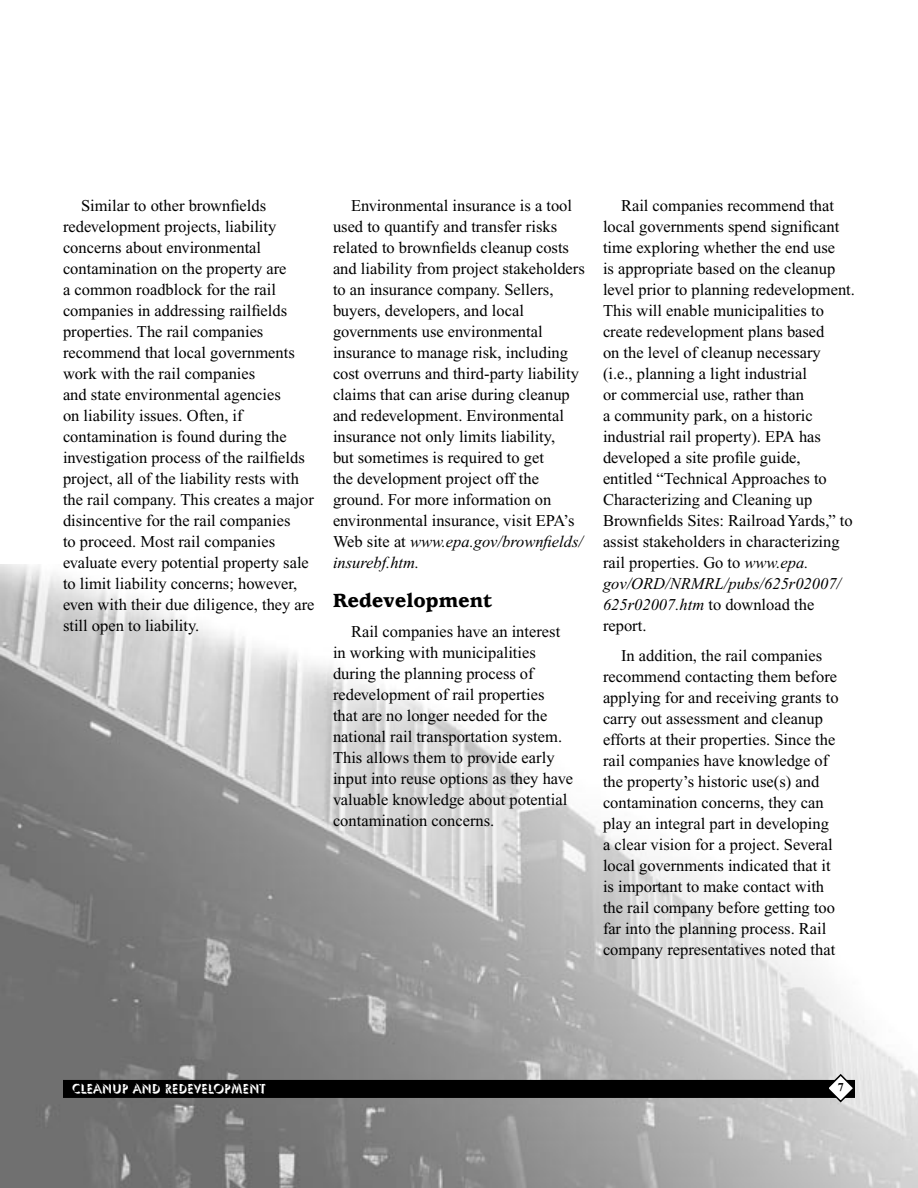
<style>
.page{position:relative;width:918px;height:1188px;background:#fff}
.page>*{position:absolute;margin:0;border:0;box-sizing:border-box;transform-origin:0 0}
.Subhead{font:900 21px "Usherwood";color:#000}
.body_text{font:16.5px/21px "Times New Roman";color:#000}
.t1{font:13.5px "Umbra BT";color:#fff}
.t2{font:700 12px "Times New Roman";color:#000}
.s1{font-style:italic}
</style>
<div class="page">
<img style="left:0;top:564px;width:918px;height:624px">
<div style="left:63px;top:1080px;width:792px;height:18px;background:#000"></div>
<svg style="left:825px;top:1073px;width:31px;height:32px"></svg>
<p class="body_text" style="left:63px;top:195px;width:253px;text-indent:18px">Similar to other brownfields redevelopment projects, liability concerns about environmental contamination on the property are<br>a common roadblock for the rail companies in addressing railfields properties. The rail companies recommend that local governments work with the rail companies<br>and state environmental agencies<br>on liability issues. Often, if contamination is found during the investigation process of the railfields project, all of the liability rests with the rail company. This creates a major disincentive for the rail companies<br>to proceed. Most rail companies evaluate every potential property sale to limit liability concerns; however, even with their due diligence, they are still open to liability.</p>
<p class="body_text" style="left:333px;top:195px;width:253px;text-indent:18px">Environmental insurance is a tool used to quantify and transfer risks related to brownfields cleanup costs and liability from project stakeholders to an insurance company. Sellers, buyers, developers, and local governments use environmental insurance to manage risk, including cost overruns and third-party liability claims that can arise during cleanup and redevelopment. Environmental insurance not only limits liability,<br>but sometimes is required to get<br>the development project off the ground. For more information on environmental insurance, visit EPA’s Web site at <span class="s1">www.epa.gov/brownfields/ insurebf.htm.</span></p>
<p class="Subhead" style="left:333px;top:589px;width:160px">Redevelopment</p>
<p class="body_text" style="left:333px;top:621px;width:242px;text-indent:18px">Rail companies have an interest in working with municipalities during the planning process of redevelopment of rail properties that are no longer needed for the national rail transportation system.<br>This allows them to provide early input into reuse options as they have valuable knowledge about potential contamination concerns.</p>
<p class="body_text" style="left:603px;top:195px;width:253px;text-indent:18px">Rail companies recommend that local governments spend significant time exploring whether the end use<br>is appropriate based on the cleanup level prior to planning redevelopment.<br>This will enable municipalities to create redevelopment plans based<br>on the level of cleanup necessary<br>(i.e., planning a light industrial<br>or commercial use, rather than<br>a community park, on a historic industrial rail property). EPA has developed a site profile guide,<br>entitled “Technical Approaches to Characterizing and Cleaning up Brownfields Sites: Railroad Yards,” to assist stakeholders in characterizing rail properties. Go to <span class="s1">www.epa. gov/ORD/NRMRL/pubs/625r02007/ 625r02007.htm</span> to download the report.</p>
<p class="body_text" style="left:603px;top:645px;width:237px;text-indent:18px">In addition, the rail companies recommend contacting them before applying for and receiving grants to carry out assessment and cleanup efforts at their properties. Since the rail companies have knowledge of the property’s historic use(s) and contamination concerns, they can play an integral part in developing a clear vision for a project. Several local governments indicated that it is important to make contact with the rail company before getting too far into the planning process. Rail company representatives noted that</p>
<p class="t1" style="left:72px;top:1080px;width:196px">CLEANUP AND REDEVELOPMENT</p>
<p class="t2" style="left:838px;top:1080px;width:8px">7</p>
</div>
